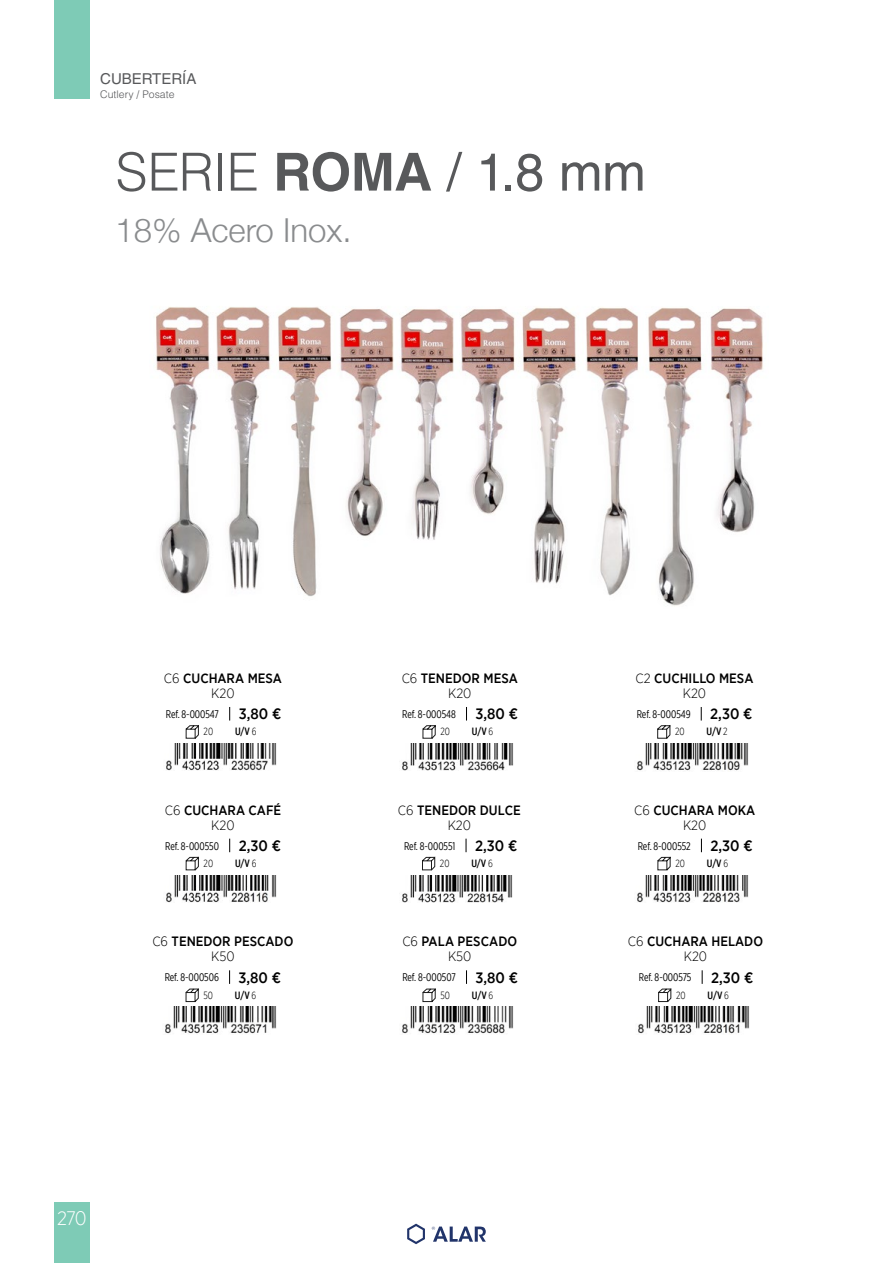
<style>
.page{position:relative;width:893px;height:1263px;background:#fff}
.page>*{position:absolute;margin:0;border:0;box-sizing:border-box;transform-origin:0 0}
.t1{font:52.5px "Helvetica LT Std";color:#58595b}
.t2{font:300 33px "Helvetica Neue";color:#8a8c8e}
.t3{font:300 19.5px "Gotham Narrow";color:#fff}
.t4{font:500 15px "Gotham Narrow";color:#000}
.t5{font:15px "Helvetica LT Std";color:#58595b}
.t6{font:500 13.5px/15px "Gotham Narrow";color:#000;text-align:center}
.t7{font:300 13.5px "Gotham Narrow";color:#000}
.t8{font:11.1px "Gotham X Narrow";letter-spacing:-.005em;color:#000;scale:.95 1}
.t9{font:500 10.5px "Gotham X Narrow";color:#000}
.t10{font:300 10.5px "Gotham X Narrow";color:#000}
.t11{font:300 10.5px "Helvetica LT Std";color:#58595b}
.s1{font-weight:300}
.s2{font-weight:700}
</style>
<div class="page">
<div style="left:54px;top:0;width:36px;height:99px;background:#7ecbb6"></div>
<div style="left:54px;top:1202px;width:36px;height:61px;background:#7ecbb6"></div>
<svg style="left:407px;top:1224px;width:18px;height:20px"></svg>
<svg style="left:432px;top:1226px;width:54px;height:16px"></svg>
<img style="left:155px;top:307px;width:608px;height:299px">
<svg style="left:701px;top:707px;width:1px;height:13px"></svg>
<svg style="left:701px;top:839px;width:1px;height:13px"></svg>
<svg style="left:229px;top:970px;width:1px;height:14px"></svg>
<svg style="left:702px;top:970px;width:1px;height:14px"></svg>
<svg style="left:466px;top:970px;width:1px;height:14px"></svg>
<svg style="left:466px;top:707px;width:1px;height:13px"></svg>
<svg style="left:466px;top:839px;width:1px;height:13px"></svg>
<svg style="left:229px;top:707px;width:1px;height:13px"></svg>
<svg style="left:229px;top:839px;width:1px;height:13px"></svg>
<img style="left:637px;top:744px;width:112px;height:27px">
<img style="left:637px;top:875px;width:112px;height:28px">
<img style="left:165px;top:1007px;width:112px;height:27px">
<img style="left:638px;top:1007px;width:112px;height:27px">
<img style="left:402px;top:1007px;width:112px;height:27px">
<img style="left:402px;top:744px;width:112px;height:27px">
<img style="left:402px;top:875px;width:111px;height:28px">
<img style="left:166px;top:744px;width:111px;height:27px">
<img style="left:166px;top:875px;width:111px;height:28px">
<svg style="left:657px;top:725px;width:14px;height:14px"></svg>
<svg style="left:657px;top:856px;width:14px;height:14px"></svg>
<svg style="left:185px;top:988px;width:14px;height:14px"></svg>
<svg style="left:658px;top:988px;width:13px;height:14px"></svg>
<svg style="left:422px;top:988px;width:14px;height:14px"></svg>
<svg style="left:422px;top:725px;width:14px;height:14px"></svg>
<svg style="left:422px;top:856px;width:13px;height:14px"></svg>
<svg style="left:185px;top:725px;width:14px;height:14px"></svg>
<svg style="left:185px;top:856px;width:14px;height:14px"></svg>
<p class="t5" style="left:100px;top:70px;width:98px">CUBERTERÍA</p>
<p class="t11" style="left:100px;top:87px;width:76px">Cutlery / Posate</p>
<h1 class="t1" style="left:115px;top:142px;width:532px"><span class="s1">SERIE</span> <span class="s2">ROMA</span> / 1.8 MM</h1>
<h2 class="t2" style="left:115px;top:203px;width:238px">18% Acero Inox.</h2>
<p class="t6" style="left:164px;top:670px;width:120px"><span class="s1">C6</span> CUCHARA MESA<br><span class="s1">K20</span></p>
<p class="t6" style="left:402px;top:670px;width:37px"><span class="s1">C6</span> TENEDOR</p>
<p class="t6" style="left:484px;top:670px;width:36px">MESA</p>
<p class="t7" style="left:448px;top:685px;width:25px">K20</p>
<p class="t6" style="left:635px;top:670px;width:52px"><span class="s1">C2</span> CUCHILLO</p>
<p class="t6" style="left:719px;top:670px;width:19px">MESA</p>
<p class="t7" style="left:683px;top:685px;width:25px">K20</p>
<p class="t8" style="left:166px;top:707px;width:57px">Ref. 8-000547</p>
<p class="t4" style="left:239px;top:704px;width:44px">3,80 €</p>
<p class="t8" style="left:402px;top:707px;width:58px">Ref. 8-000548</p>
<p class="t4" style="left:475px;top:704px;width:44px">3,80 €</p>
<p class="t8" style="left:637px;top:707px;width:58px">Ref. 8-000549</p>
<p class="t4" style="left:710px;top:704px;width:44px">2,30 €</p>
<p class="t10" style="left:204px;top:725px;width:11px">20</p>
<p class="t9" style="left:235px;top:725px;width:23px">U/V <span class="s1">6</span></p>
<p class="t10" style="left:440px;top:725px;width:11px">20</p>
<p class="t9" style="left:472px;top:725px;width:23px">U/V <span class="s1">6</span></p>
<p class="t10" style="left:675px;top:725px;width:11px">20</p>
<p class="t9" style="left:707px;top:725px;width:23px">U/V <span class="s1">2</span></p>
<p class="t6" style="left:165px;top:802px;width:55px"><span class="s1">C6</span> CUCHARA</p>
<p class="t6" style="left:249px;top:802px;width:34px">CAFÉ</p>
<p class="t7" style="left:211px;top:816px;width:25px">K20</p>
<p class="t6" style="left:398px;top:802px;width:37px"><span class="s1">C6</span> TENEDOR</p>
<p class="t6" style="left:480px;top:802px;width:9px">DUL</p>
<p class="t6" style="left:505px;top:802px;width:16px">CE</p>
<p class="t7" style="left:448px;top:816px;width:25px">K20</p>
<p class="t6" style="left:634px;top:802px;width:123px"><span class="s1">C6</span> CUCHARA MOKA<br><span class="s1">K20</span></p>
<p class="t8" style="left:165px;top:839px;width:58px">Ref. 8-000550</p>
<p class="t4" style="left:239px;top:836px;width:44px">2,30 €</p>
<p class="t8" style="left:404px;top:839px;width:55px">Ref. 8-000551</p>
<p class="t4" style="left:475px;top:836px;width:44px">2,30 €</p>
<p class="t8" style="left:638px;top:839px;width:57px">Ref. 8-000552</p>
<p class="t4" style="left:710px;top:836px;width:44px">2,30 €</p>
<p class="t10" style="left:204px;top:857px;width:11px">20</p>
<p class="t9" style="left:235px;top:857px;width:23px">U/V <span class="s1">6</span></p>
<p class="t10" style="left:440px;top:857px;width:11px">20</p>
<p class="t9" style="left:471px;top:857px;width:23px">U/V <span class="s1">6</span></p>
<p class="t10" style="left:675px;top:857px;width:11px">20</p>
<p class="t9" style="left:707px;top:857px;width:23px">U/V <span class="s1">6</span></p>
<p class="t6" style="left:152px;top:934px;width:37px"><span class="s1">C6</span> TENEDOR</p>
<p class="t6" style="left:234px;top:934px;width:42px">PESCADO</p>
<p class="t7" style="left:211px;top:948px;width:25px">K50</p>
<p class="t6" style="left:402px;top:934px;width:36px"><span class="s1">C6</span> PALA</p>
<p class="t6" style="left:457px;top:934px;width:42px">PESCADO</p>
<p class="t7" style="left:448px;top:948px;width:25px">K50</p>
<p class="t6" style="left:628px;top:934px;width:55px"><span class="s1">C6</span> CUCHARA</p>
<p class="t6" style="left:712px;top:934px;width:10px">HELADO</p>
<p class="t7" style="left:684px;top:948px;width:25px">K20</p>
<p class="t4" style="left:239px;top:968px;width:44px">3,80 €</p>
<p class="t4" style="left:475px;top:968px;width:44px">3,80 €</p>
<p class="t4" style="left:711px;top:968px;width:44px">2,30 €</p>
<p class="t8" style="left:165px;top:971px;width:59px">Ref. 8-000506</p>
<p class="t8" style="left:402px;top:971px;width:58px">Ref. 8-000507</p>
<p class="t8" style="left:639px;top:971px;width:57px">Ref. 8-000575</p>
<p class="t9" style="left:235px;top:988px;width:23px">U/V <span class="s1">6</span></p>
<p class="t9" style="left:472px;top:988px;width:23px">U/V <span class="s1">6</span></p>
<p class="t9" style="left:707px;top:988px;width:23px">U/V <span class="s1">6</span></p>
<p class="t10" style="left:203px;top:989px;width:11px">50</p>
<p class="t10" style="left:440px;top:989px;width:11px">50</p>
<p class="t10" style="left:676px;top:989px;width:11px">20</p>
<h3 class="t3" style="left:57px;top:1206px;width:31px">270</h3>
</div>
